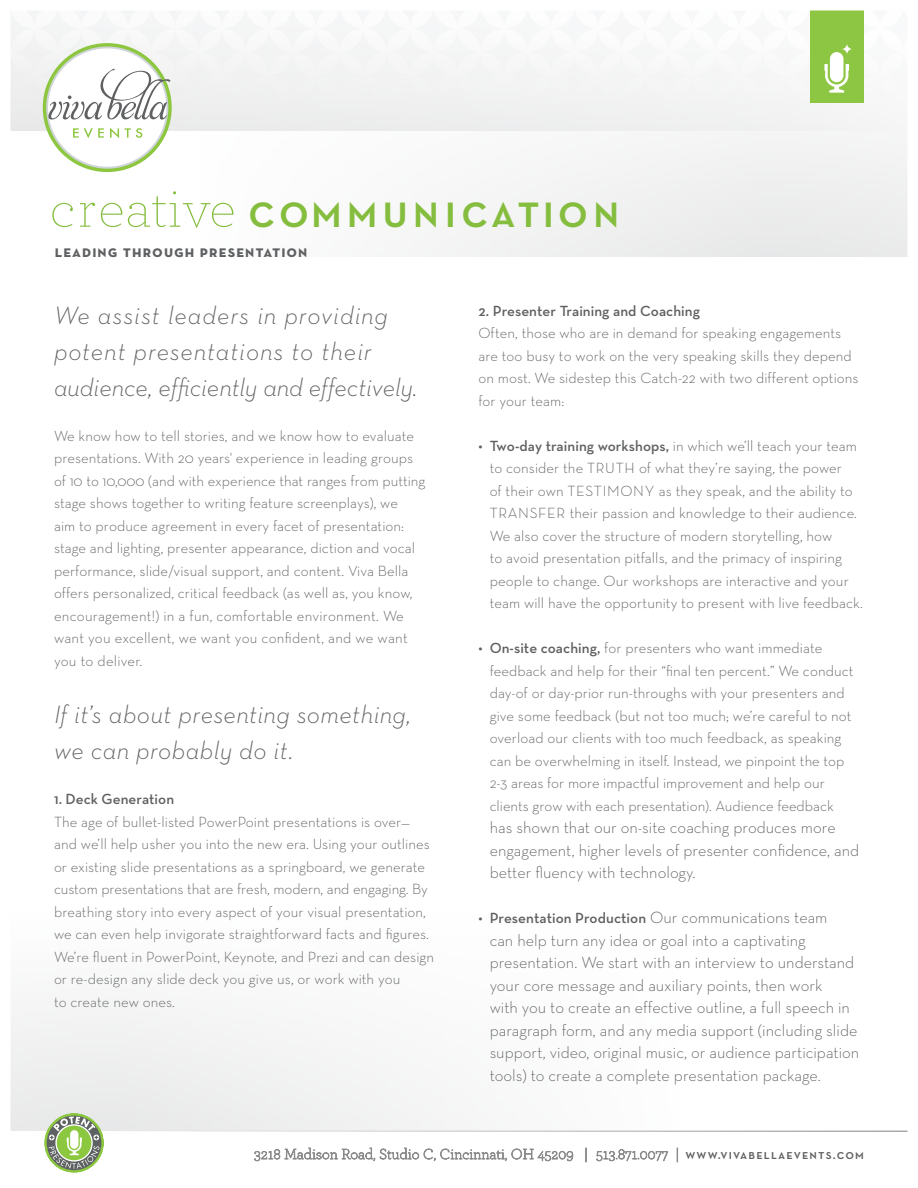
<style>
.page{position:relative;width:918px;height:1188px;background:#fff}
.page>*{position:absolute;margin:0;border:0;box-sizing:border-box;transform-origin:0 0}
.t1{font:47.7px "Neutra Text Demi SC";letter-spacing:.09em;color:#85bd3e}
.t2{font:italic 300 25.5px/36px "Neutra Text";letter-spacing:.015em;color:#5f6062}
.t3{font:300 16.5px/22.5px "Neutra Text";color:#5f6062}
.t4{font:16.5px "Neutra Text Bold SC";letter-spacing:.06em;color:#5f6062}
.t5{font:300 15px/22.5px "Neutra Text";letter-spacing:.005em;color:#5f6062}
.t6{font:600 15px "Neutra Text";letter-spacing:.005em;color:#5f6062}
.s1{font-family:"Archer";font-weight:200;font-size:57.3px}
.s2{font-weight:600}
.s3{font-weight:300;font-size:16.5px}
</style>
<div class="page">
<div style="left:0;top:879px;width:679px;height:252px;background:linear-gradient(to right,#f4f4f4,#fdfdfd)"></div>
<svg style="left:254px;top:1148px;width:319px;height:13px"></svg>
<svg style="left:586px;top:1148px;width:1px;height:14px"></svg>
<svg style="left:596px;top:1149px;width:72px;height:12px"></svg>
<svg style="left:677px;top:1148px;width:1px;height:14px"></svg>
<hr style="left:100px;top:1131px;width:818px;height:1px;background:#77787b">
<svg style="left:11px;top:11px;width:896px;height:244px"></svg>
<svg style="left:841px;top:44px;width:12px;height:11px"></svg>
<svg style="left:43px;top:1112px;width:62px;height:61px"></svg>
<h1 class="t1" style="left:50px;top:181px;width:571px"><span class="s1">creative</span> communication</h1>
<p class="t4" style="left:55px;top:241px;width:254px">leading through presentation</p>
<h2 class="t2" style="left:54px;top:297px;width:365px">We assist leaders in providing potent presentations to their audience, efficiently and effectively.</h2>
<p class="t5" style="left:54px;top:424px;width:373px">We know how to tell stories, and we know how to evaluate presentations. With 20 years' experience in leading groups of 10 to 10,000 (and with experience that ranges from putting stage shows together to writing feature screenplays), we<br>aim to produce agreement in every facet of presentation: stage and lighting, presenter appearance, diction and vocal performance, slide/visual support, and content. Viva Bella offers personalized, critical feedback (as well as, you know, encouragement!) in a fun, comfortable environment. We want you excellent, we want you confident, and we want you to deliver.</p>
<h2 class="t2" style="left:54px;top:696px;width:358px">If it’s about presenting something, we can probably do it.</h2>
<p class="t6" style="left:54px;top:790px;width:122px">1. Deck Generation</p>
<p class="t5" style="left:54px;top:810px;width:382px">The age of bullet-listed PowerPoint presentations is over— and we’ll help usher you into the new era. Using your outlines or existing slide presentations as a springboard, we generate custom presentations that are fresh, modern, and engaging. By breathing story into every aspect of your visual presentation, we can even help invigorate straightforward facts and figures.<br>We’re fluent in PowerPoint, Keynote, and Prezi and can design or re-design any slide deck you give us, or work with you<br>to create new ones.</p>
<p class="t6" style="left:478px;top:301px;width:223px">2. Presenter Training and Coaching</p>
<p class="t5" style="left:478px;top:321px;width:382px">Often, those who are in demand for speaking engagements are too busy to work on the very speaking skills they depend on most. We sidestep this Catch-22 with two different options for your team:</p>
<p class="t5" style="left:490px;top:434px;width:375px;text-indent:-11px"><span class="s2">• Two-day training workshops,</span> in which we’ll teach your team to consider the TRUTH of what they’re saying, the power<br>of their own TESTIMONY as they speak, and the ability to TRANSFER their passion and knowledge to their audience.<br>We also cover the structure of modern storytelling, how<br>to avoid presentation pitfalls, and the primacy of inspiring people to change. Our workshops are interactive and your team will have the opportunity to present with live feedback.</p>
<p class="t5" style="left:490px;top:636px;width:365px;text-indent:-11px"><span class="s2">• On-site coaching,</span> for presenters who want immediate feedback and help for their “final ten percent.” We conduct day-of or day-prior run-throughs with your presenters and give some feedback (but not too much; we’re careful to not overload our clients with too much feedback, as speaking can be overwhelming in itself. Instead, we pinpoint the top 2-3 areas for more impactful improvement and help our clients grow with each presentation). Audience feedback</p>
<p class="t3" style="left:490px;top:816px;width:371px">has shown that our on-site coaching produces more engagement, higher levels of presenter confidence, and better fluency with technology.</p>
<p class="t6" style="left:478px;top:909px;width:351px">• Presentation Production <span class="s3">Our communications team</span></p>
<p class="t3" style="left:490px;top:928px;width:371px">can help turn any idea or goal into a captivating presentation. We start with an interview to understand your core message and auxiliary points, then work<br>with you to create an effective outline, a full speech in paragraph form, and any media support (including slide support, video, original music, or audience participation tools) to create a complete presentation package.</p>
</div>
